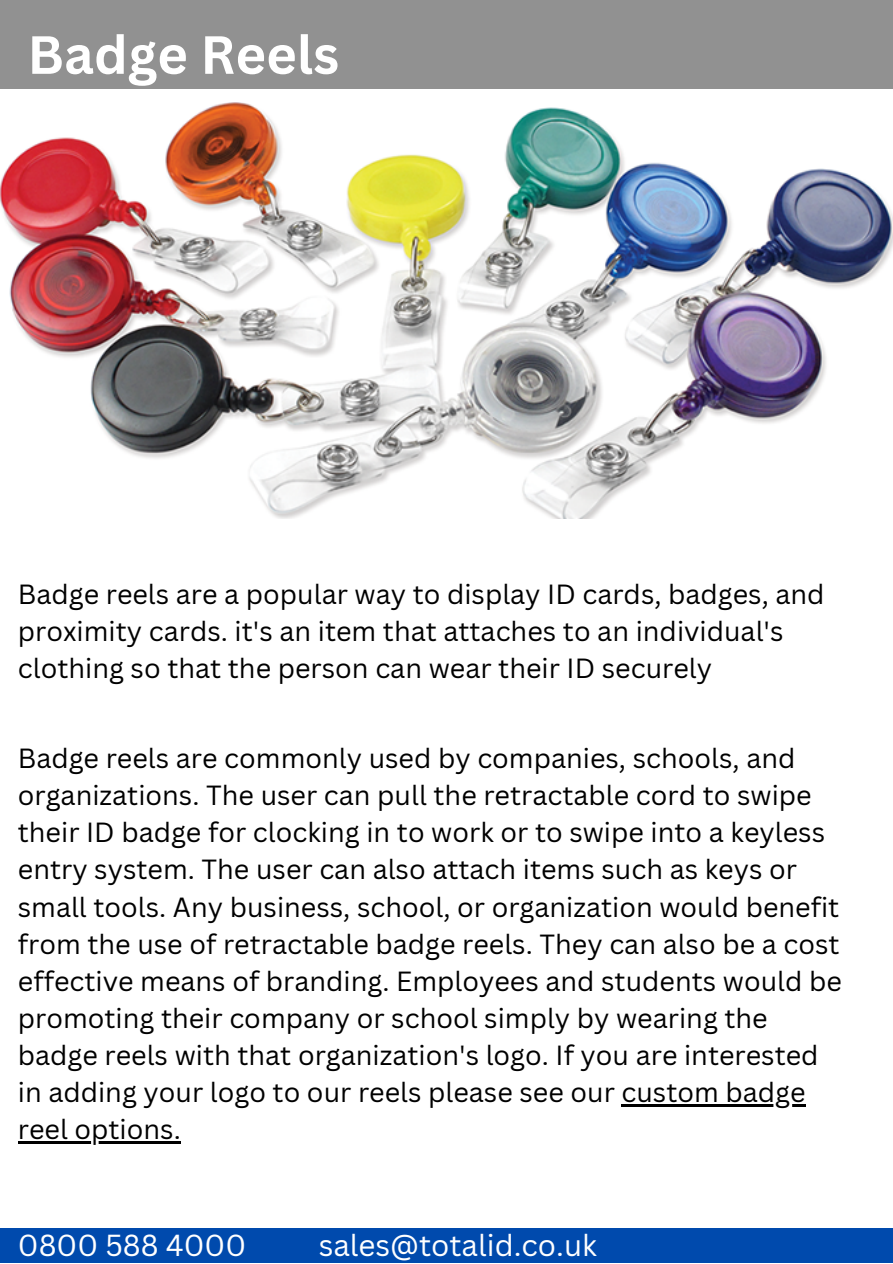
<style>
.page{position:relative;width:893px;height:1264px;background:#fff}
.page>*{position:absolute;margin:0;border:0;box-sizing:border-box;transform-origin:0 0}
.t1{font:700 52.5px "Canva Sans";color:#fff}
.t2{font:29.55px "Canva Sans";color:#fff}
.t3{font:27px/37px "Canva Sans";color:#000}
</style>
<div class="page">
<div style="left:0;top:0;width:892px;height:89px;background:#919191"></div>
<img style="left:0;top:103px;width:892px;height:416px">
<div style="left:0;top:1227px;width:892px;height:35px;background:#004aad"></div>
<hr style="left:621px;top:1104px;width:184px;height:2px;background:#000">
<hr style="left:18px;top:1141px;width:163px;height:2px;background:#000">
<h1 class="t1" style="left:27px;top:18px;width:313px">Badge Reels</h1>
<p class="t3" style="left:18px;top:574px;width:808px">Badge reels are a popular way to display ID cards, badges, and proximity cards. it's an item that attaches to an individual's clothing so that the person can wear their ID securely</p>
<p class="t3" style="left:18px;top:739px;width:825px">Badge reels are commonly used by companies, schools, and organizations. The user can pull the retractable cord to swipe their ID badge for clocking in to work or to swipe into a keyless entry system. The user can also attach items such as keys or small tools. Any business, school, or organization would benefit from the use of retractable badge reels. They can also be a cost effective means of branding. Employees and students would be promoting their company or school simply by wearing the badge reels with that organization's logo. If you are interested in adding your logo to our reels please see our custom badge reel options.</p>
<p class="t2" style="left:18px;top:1224px;width:230px">0800 588 4000</p>
<p class="t2" style="left:318px;top:1224px;width:280px">sales@totalid.co.uk</p>
</div>
